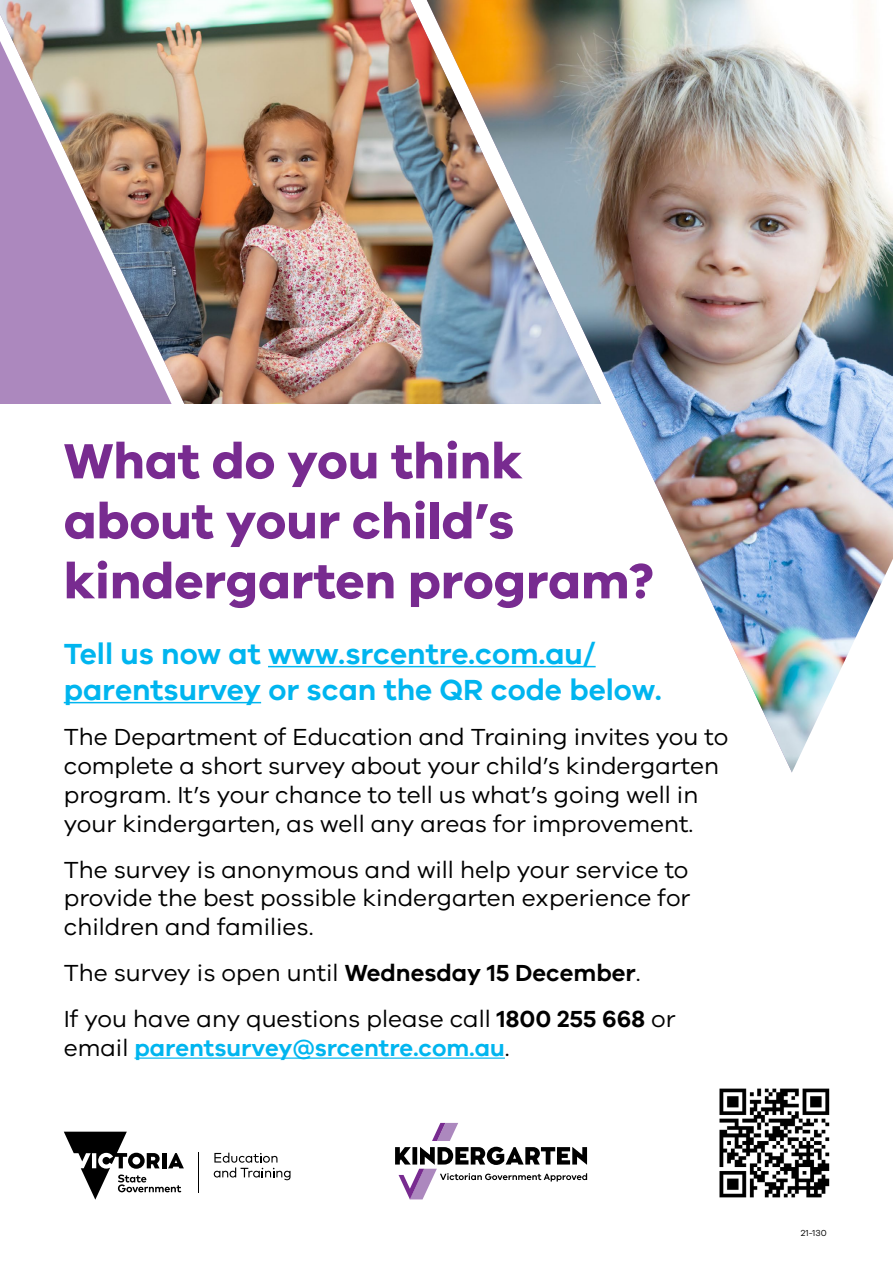
<style>
.page{position:relative;width:893px;height:1263px;background:#fff}
.page>*{position:absolute;margin:0;border:0;box-sizing:border-box;transform-origin:0 0}
.t1{font:700 51px/60px "VIC";color:#782b90}
.t2{font:600 30px/36px "VIC";color:#00b5ef}
.t3{font:24px/28.8px "VIC";color:#000}
.t4{font:600 24px "VIC";color:#00b5ef}
.t5{font:9px "VIC";color:#000}
.s1{font-weight:600}
.s2{font-weight:400;color:#000}
</style>
<div class="page">
<img style="left:0;top:0;width:427px;height:404px">
<img style="left:427px;top:0;width:466px;height:668px">
<img style="left:513px;top:321px;width:380px;height:859px">
<hr style="left:198px;top:1152px;width:1px;height:41px;background:#000">
<svg style="left:64px;top:1132px;width:120px;height:68px"></svg>
<svg style="left:214px;top:1153px;width:76px;height:27px"></svg>
<svg style="left:395px;top:1123px;width:192px;height:76px"></svg>
<hr style="left:268px;top:666px;width:328px;height:1px;background:#00b5ef">
<hr style="left:64px;top:702px;width:197px;height:1px;background:#00b5ef">
<hr style="left:134px;top:1057px;width:371px;height:2px;background:#00b5ef">
<img style="left:718px;top:1087px;width:114px;height:111px">
<h1 class="t1" style="left:64px;top:430px;width:592px">What do you think about your child’s kindergarten program?</h1>
<p class="t2" style="left:64px;top:635px;width:600px">Tell us now at www.srcentre.com.au/ parentsurvey or scan the QR code below.</p>
<p class="t3" style="left:64px;top:722px;width:666px">The Department of Education and Training invites you to complete a short survey about your child’s kindergarten program. It’s your chance to tell us what’s going well in your kindergarten, as well any areas for improvement.</p>
<p class="t3" style="left:64px;top:854px;width:628px;text-align:justify">The survey is anonymous and will help your service to provide the best possible kindergarten experience for children and families.</p>
<p class="t3" style="left:64px;top:949px;width:613px;line-height:45.8px">The survey is open until <span class="s1">Wednesday 15 December</span>.<br>If you have any questions please call <span class="s1">1800 255 668</span> or</p>
<p class="t4" style="left:64px;top:1033px;width:448px"><span class="s2">email</span> parentsurvey@srcentre.com.au<span class="s2">.</span></p>
<p class="t5" style="left:801px;top:1227px;width:27px">21-130</p>
</div>
